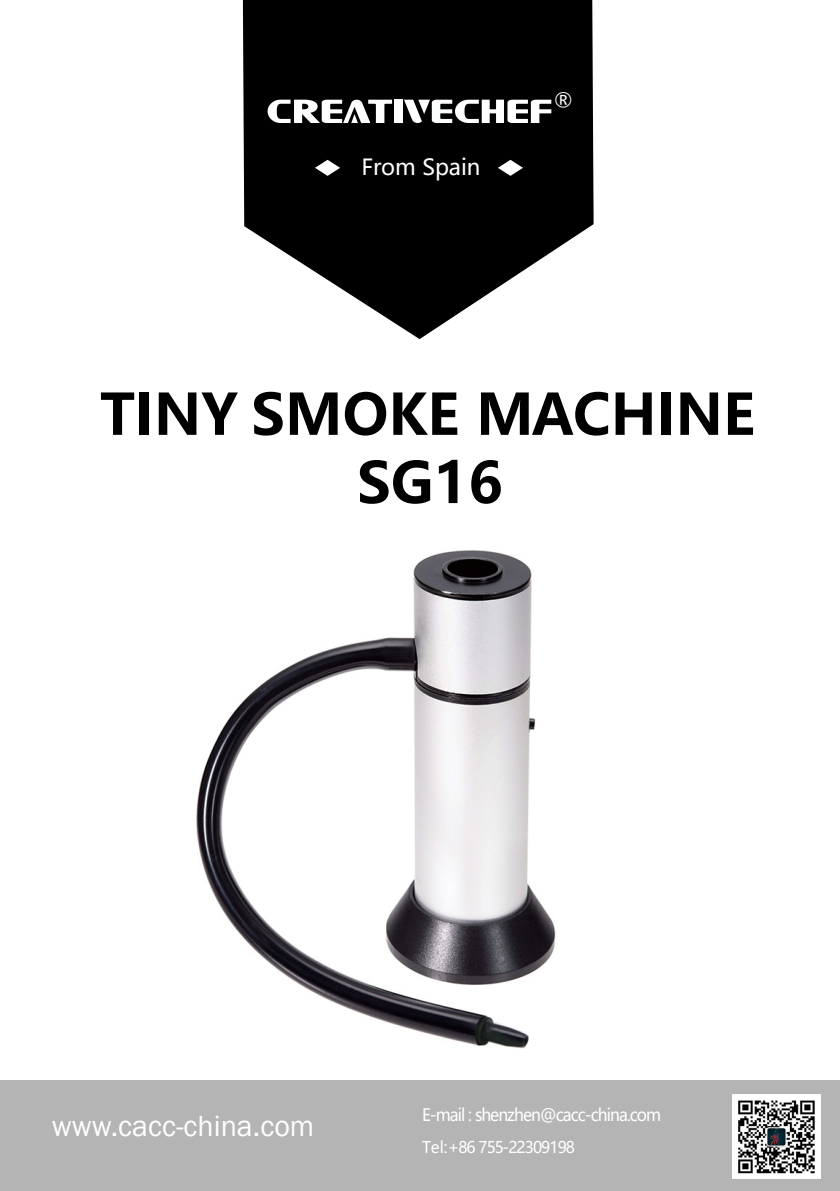
<style>
.page{position:relative;width:840px;height:1191px;background:#fff}
.page>*{position:absolute;margin:0;border:0;box-sizing:border-box;transform-origin:0 0}
.t1{font:700 56px/68.2px "Microsoft Ya Hei";color:#000;text-align:center}
.t2{font:30px "Franklin Gothic";color:#fff}
.t3{font:22px "Microsoft Ya Hei";color:#fff}
.t4{font:20px "Microsoft Ya Hei";color:#fcfcfc}
.t5{font:17px "Microsoft Ya Hei";letter-spacing:-.06em;color:#fff;scale:.94 1}
.t6{font:16px "Microsoft Ya Hei";letter-spacing:-.06em;color:#fff}
</style>
<div class="page">
<svg style="left:243px;top:0;width:350px;height:339px;fill:#000"></svg>
<div style="left:394px;top:100px;width:8px;height:23px;background:#fff"></div>
<svg style="left:404px;top:100px;width:147px;height:23px"></svg>
<svg style="left:267px;top:100px;width:125px;height:23px"></svg>
<div style="left:1px;top:1080px;width:838px;height:111px;background:#b4b4b5"></div>
<img style="left:732px;top:1094px;width:88px;height:4px">
<img style="left:732px;top:1098px;width:88px;height:80px">
<svg style="left:315px;top:160px;width:207px;height:16px;background:#1f1f1f"></svg>
<img style="left:196px;top:550px;width:360px;height:499px">
<p class="t3" style="left:361px;top:152px;width:120px">From Spain</p>
<p class="t4" style="left:553px;top:86px;width:21px">®</p>
<h1 class="t1" style="left:100px;top:378px;width:656px">TINY SMOKE MACHINE<br>SG16</h1>
<h2 class="t2" style="left:52px;top:1107px;width:264px">www.cacc-china.com</h2>
<p class="t5" style="left:422px;top:1103px;width:256px">E-mail : shenzhen@cacc-china.com</p>
<p class="t6" style="left:422px;top:1136px;width:154px">Tel:+86 755-22309198</p>
</div>
